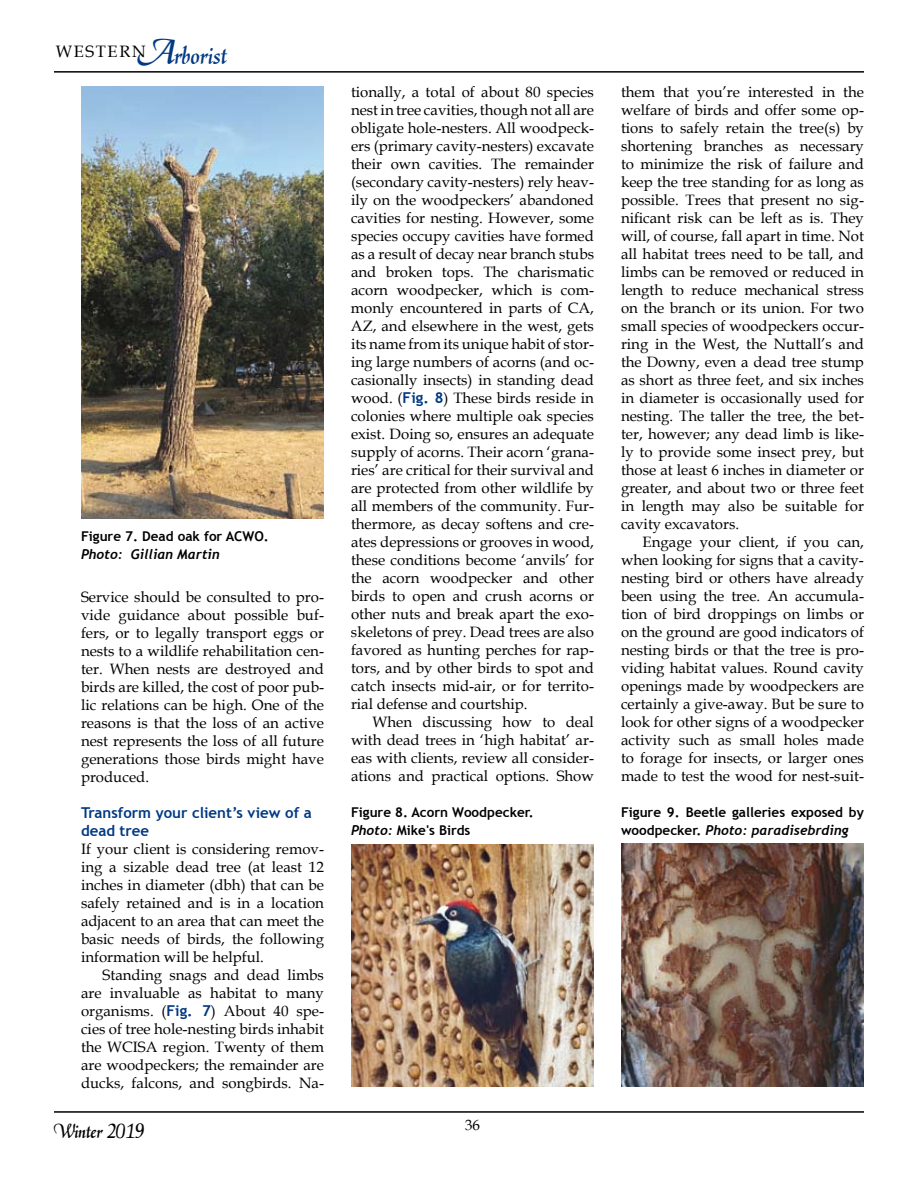
<style>
.page{position:relative;width:918px;height:1188px;background:#fff}
.page>*{position:absolute;margin:0;border:0;box-sizing:border-box;transform-origin:0 0}
.t1{font:27px "Daniela";color:#013983}
.t2{font:21px "Daniela";color:#000}
.t3{font:16.5px "Book Antiqua";letter-spacing:.1em;color:#000}
.t4{font:15px/18px "Book Antiqua";color:#000;text-align:justify}
.t5{font:700 15px/18px "Trebuchet MS";color:#013983}
.t6{font:700 13.5px/18px "Trebuchet MS";color:#000}
.t7{font:italic 700 13.5px "Trebuchet";color:#000}
.s1{font-size:36px}
.s2{font-family:"Trebuchet MS";font-weight:700;color:#013983}
.s3{font-family:"Trebuchet";font-style:italic}
.s4{font-family:"Trebuchet MS";font-style:normal}
</style>
<div class="page">
<hr style="left:54px;top:71px;width:810px;height:2px;background:#000">
<hr style="left:54px;top:1111px;width:810px;height:2px;background:#000">
<img style="left:81px;top:86px;width:243px;height:432px">
<img style="left:351px;top:844px;width:243px;height:243px">
<img style="left:621px;top:844px;width:243px;height:243px">
<h1 class="t1" style="left:137px;top:39px;width:91px"><span class="s1">A</span>rborist</h1>
<p class="t3" style="left:56px;top:40px;width:92px">WESTERN</p>
<p class="t6" style="left:81px;top:527px;width:189px">Figure 7. Dead oak for ACWO.</p>
<p class="t7" style="left:81px;top:545px;width:140px">Photo: Gillian Martin</p>
<p class="t4" style="left:81px;top:588px;width:245px">Service should be consulted to pro&shy;vide guidance about possible buf&shy;fers, or to legally transport eggs or nests to a wildlife rehabilitation cen&shy;ter. When nests are destroyed and birds are killed, the cost of poor pub&shy;lic relations can be high. One of the reasons is that the loss of an active nest represents the loss of all future generations those birds might have produced.</p>
<p class="t5" style="left:81px;top:804px;width:232px">Transform your client’s view of a dead tree</p>
<p class="t4" style="left:81px;top:840px;width:245px">If your client is considering remov&shy;ing a sizable dead tree (at least 12 inches in diameter (dbh) that can be safely retained and is in a location adjacent to an area that can meet the basic needs of birds, the following information will be helpful.</p>
<p class="t4" style="left:81px;top:966px;width:245px;text-indent:22px">Standing snags and dead limbs are invaluable as habitat to many organisms. (<span class="s2">Fig. 7</span>) About 40 spe&shy;cies of tree hole-nesting birds inhabit the WCISA region. Twenty of them are woodpeckers; the remainder are ducks, falcons, and songbirds. Na-</p>
<h2 class="t2" style="left:53px;top:1119px;width:94px">Winter 2019</h2>
<p class="t4" style="left:351px;top:83px;width:245px">tionally, a total of about 80 species nest in tree cavities, though not all are obligate hole-nesters. All woodpeck&shy;ers (primary cavity-nesters) excavate their own cavities. The remainder (secondary cavity-nesters) rely heav&shy;ily on the woodpeckers’ abandoned cavities for nesting. However, some species occupy cavities have formed as a result of decay near branch stubs and broken tops. The charismatic acorn woodpecker, which is com&shy;monly encountered in parts of CA, AZ, and elsewhere in the west, gets its name from its unique habit of stor&shy;ing large numbers of acorns (and oc&shy;casionally insects) in standing dead wood. (<span class="s2">Fig. 8</span>) These birds reside in colonies where multiple oak species exist. Doing so, ensures an adequate supply of acorns. Their acorn ‘grana&shy;ries’ are critical for their survival and are protected from other wildlife by all members of the community. Fur&shy;thermore, as decay softens and cre&shy;ates depressions or grooves in wood, these conditions become ‘anvils’ for the acorn woodpecker and other birds to open and crush acorns or other nuts and break apart the exo&shy;skeletons of prey. Dead trees are also favored as hunting perches for rap&shy;tors, and by other birds to spot and catch insects mid-air, or for territo&shy;rial defense and courtship.</p>
<p class="t4" style="left:351px;top:713px;width:244px;text-indent:22px">When discussing how to deal with dead trees in ‘high habitat’ ar&shy;eas with clients, review all consider&shy;ations and practical options. Show</p>
<p class="t4" style="left:621px;top:83px;width:245px">them that you’re interested in the welfare of birds and offer some op&shy;tions to safely retain the tree(s) by shortening branches as necessary to minimize the risk of failure and keep the tree standing for as long as possible. Trees that present no sig&shy;nificant risk can be left as is. They will, of course, fall apart in time. Not all habitat trees need to be tall, and limbs can be removed or reduced in length to reduce mechanical stress on the branch or its union. For two small species of woodpeckers occur&shy;ring in the West, the Nuttall’s and the Downy, even a dead tree stump as short as three feet, and six inches in diameter is occasionally used for nesting. The taller the tree, the bet&shy;ter, however; any dead limb is like&shy;ly to provide some insect prey, but those at least 6 inches in diameter or greater, and about two or three feet in length may also be suitable for cavity excavators.</p>
<p class="t4" style="left:621px;top:533px;width:245px;text-indent:22px">Engage your client, if you can, when looking for signs that a cavity&shy;nesting bird or others have already been using the tree. An accumula&shy;tion of bird droppings on limbs or on the ground are good indicators of nesting birds or that the tree is pro&shy;viding habitat values. Round cavity openings made by woodpeckers are certainly a give-away. But be sure to look for other signs of a woodpecker activity such as small holes made to forage for insects, or larger ones made to test the wood for nest-suit-</p>
<p class="t6" style="left:351px;top:803px;width:184px">Figure 8. Acorn Woodpecker.<br><span class="s3">Photo:</span> Mike's Birds</p>
<p class="t6" style="left:621px;top:803px;width:245px">Figure 9. Beetle galleries exposed by</p>
<p class="t7" style="left:621px;top:821px;width:229px"><span class="s4">woodpecker.</span> Photo: paradisebrding</p>
<p class="t4" style="left:465px;top:1115px;width:16px">36</p>
</div>
